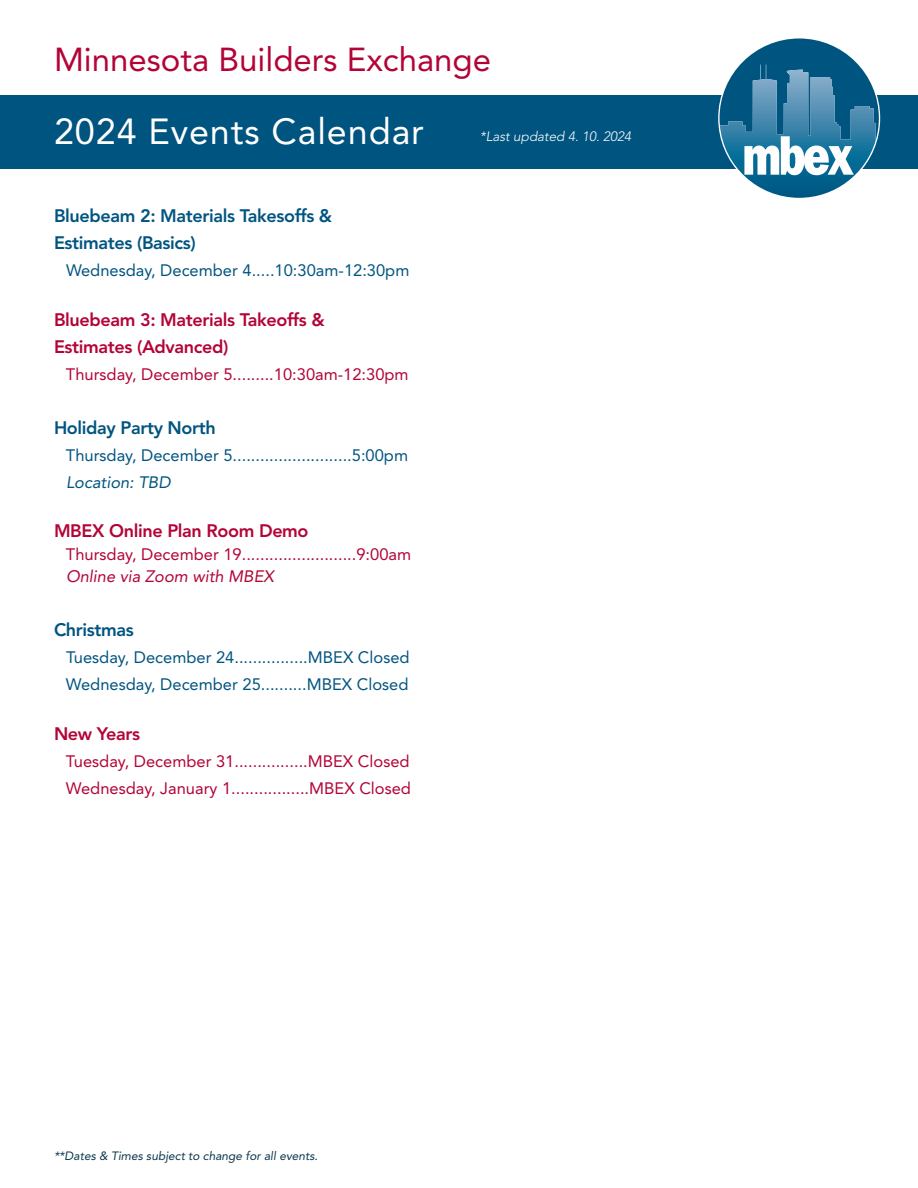
<style>
.page{position:relative;width:918px;height:1188px;background:#fff}
.page>*{position:absolute;margin:0;border:0;box-sizing:border-box;transform-origin:0 0}
.t1{font:36px "Avenir LT Std";letter-spacing:.025em;color:#fff}
.t2{font:33px "Avenir LT Std";color:#b30437}
.t3{font:800 18px "Avenir LT Std";letter-spacing:-.02em;color:#b30437}
.t4{font:800 18px "Avenir LT Std";letter-spacing:-.02em;color:#005480}
.t5{font:16.5px "Avenir LT Std";color:#b30437}
.t6{font:16.5px "Avenir LT Std";color:#005480}
.t7{font:italic 16.5px "Avenir LT Std";color:#b30437}
.t8{font:italic 16.5px "Avenir LT Std";color:#005480}
.t9{font:italic 300 13.5px "Avenir LT Std";color:#fff}
.t10{font:italic 12px "Avenir LT Std";color:#0b364d}
</style>
<div class="page">
<div style="left:0;top:95px;width:918px;height:73px;background:#005480"></div>
<svg style="left:720px;top:38px;width:159px;height:160px"></svg>
<p class="t2" style="left:54px;top:40px;width:439px">Minnesota Builders Exchange</p>
<p class="t1" style="left:54px;top:111px;width:371px">2024 Events Calendar</p>
<p class="t9" style="left:480px;top:128px;width:153px">*Last updated 4. 10. 2024</p>
<p class="t4" style="left:54px;top:206px;width:280px">Bluebeam 2: Materials Takesoffs &amp;</p>
<p class="t4" style="left:54px;top:233px;width:143px">Estimates (Basics)</p>
<p class="t6" style="left:66px;top:261px;width:345px">Wednesday, December 4.....10:30am-12:30pm</p>
<p class="t3" style="left:54px;top:309px;width:272px">Bluebeam 3: Materials Takeoffs &amp;</p>
<p class="t3" style="left:54px;top:336px;width:176px">Estimates (Advanced)</p>
<p class="t5" style="left:66px;top:365px;width:344px">Thursday, December 5.........10:30am-12:30pm</p>
<p class="t4" style="left:54px;top:417px;width:163px">Holiday Party North</p>
<p class="t6" style="left:66px;top:446px;width:344px">Thursday, December 5..........................5:00pm</p>
<p class="t8" style="left:66px;top:473px;width:106px">Location: TBD</p>
<p class="t3" style="left:54px;top:521px;width:256px">MBEX Online Plan Room Demo</p>
<p class="t5" style="left:66px;top:545px;width:347px">Thursday, December 19.........................9:00am</p>
<p class="t7" style="left:66px;top:567px;width:209px">Online via Zoom with MBEX</p>
<p class="t4" style="left:54px;top:620px;width:81px">Christmas</p>
<p class="t6" style="left:66px;top:648px;width:345px">Tuesday, December 24................MBEX Closed</p>
<p class="t6" style="left:66px;top:675px;width:344px">Wednesday, December 25..........MBEX Closed</p>
<p class="t3" style="left:54px;top:723px;width:88px">New Years</p>
<p class="t5" style="left:66px;top:752px;width:345px">Tuesday, December 31................MBEX Closed</p>
<p class="t5" style="left:66px;top:779px;width:347px">Wednesday, January 1.................MBEX Closed</p>
<p class="t10" style="left:54px;top:1149px;width:265px">**Dates &amp; Times subject to change for all events.</p>
</div>
